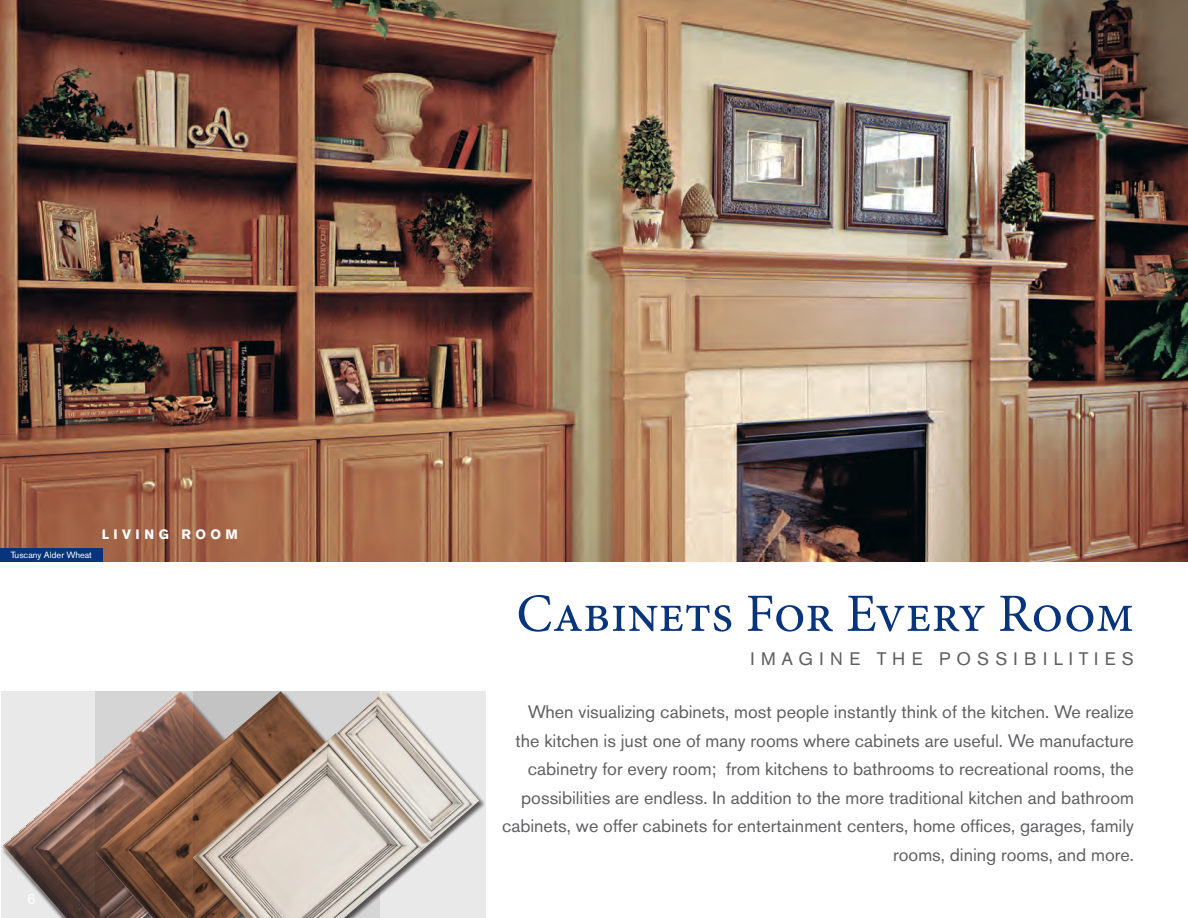
<style>
.page{position:relative;width:1188px;height:918px;background:#fff}
.page>*{position:absolute;margin:0;border:0;box-sizing:border-box;transform-origin:0 0}
.t1{font:18px/28.5px "Akzidenz Grotesk BE";color:#5f5f62;text-align:right}
.t2{font:18px "Akzidenz Grotesk BE";letter-spacing:.34em;color:#5f5f62}
.t3{font:700 13.5px "Akzidenz Grotesk BE";letter-spacing:.32em;color:#fff}
.t4{font:9px "Akzidenz Grotesk BE";color:#fff}
</style>
<div class="page">
<img style="left:0;top:0;width:1188px;height:562px">
<img style="left:1px;top:691px;width:91px;height:227px">
<img style="left:92px;top:691px;width:101px;height:227px">
<div style="left:193px;top:691px;width:293px;height:227px;background:#eae9e9"></div>
<img style="left:193px;top:691px;width:286px;height:227px">
<svg style="left:519px;top:595px;width:613px;height:37px"></svg>
<div style="left:0;top:549px;width:103px;height:13px;background:#08347b"></div>
<svg style="left:1187px;top:303px;width:1px;height:13px"></svg>
<p class="t4" style="left:11px;top:550px;width:83px">Tuscany Alder Wheat</p>
<p class="t3" style="left:102px;top:526px;width:138px">LIVING ROOM</p>
<p class="t2" style="left:750px;top:648px;width:385px">IMAGINE THE POSSIBILITIES</p>
<p class="t1" style="left:502px;top:698px;width:634px">When visualizing cabinets, most people instantly think of the kitchen. We realize the kitchen is just one of many rooms where cabinets are useful. We manufacture cabinetry for every room; from kitchens to bathrooms to recreational rooms, the possibilities are endless. In addition to the more traditional kitchen and bathroom cabinets, we offer cabinets for entertainment centers, home offices, garages, family<br>moo r moo rgn i n i d, s mdna, s . e r o</p>
</div>
